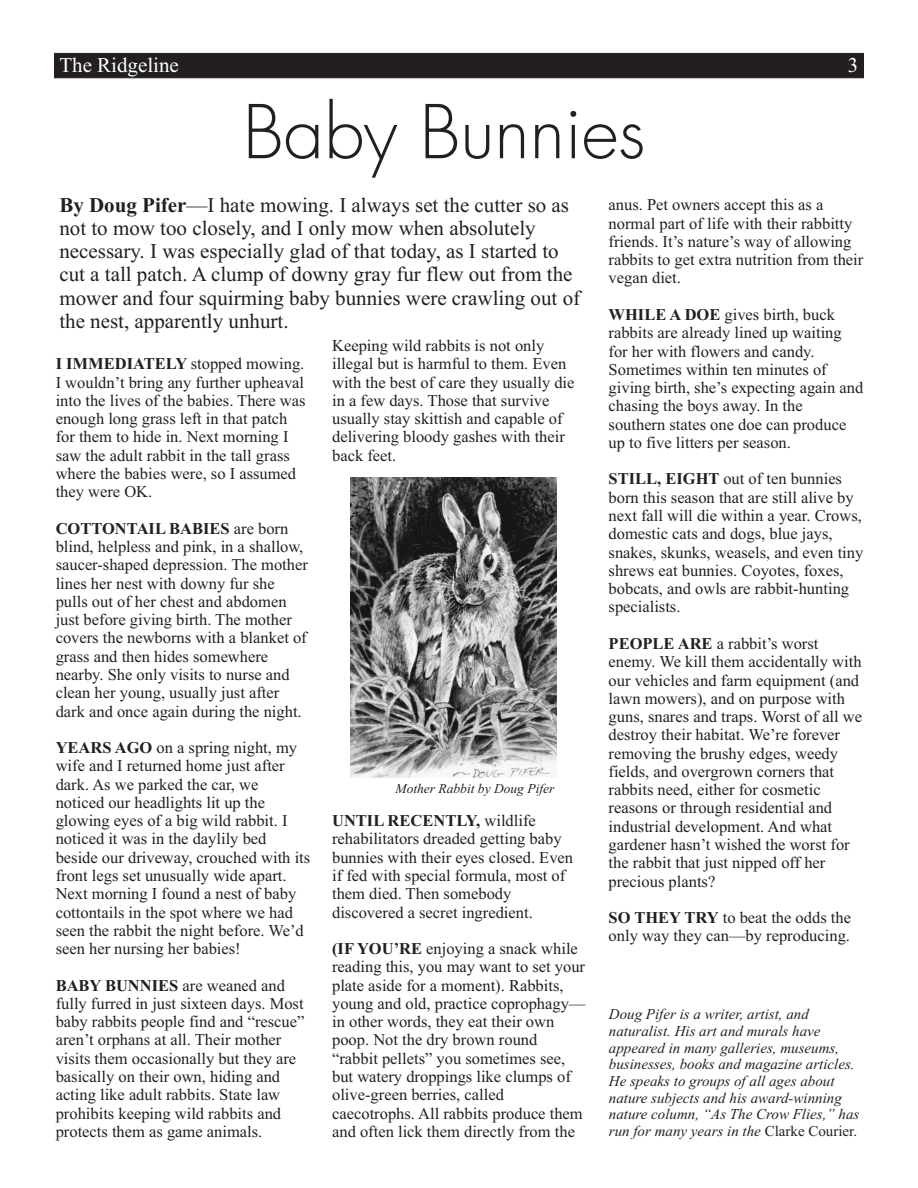
<style>
.page{position:relative;width:918px;height:1188px;background:#fff}
.page>*{position:absolute;margin:0;border:0;box-sizing:border-box;transform-origin:0 0}
.t1{font:300 72px "Futura LT Pro";color:#231f20}
.t2{font:21px/23.2px "Times New Roman";color:#231f20}
.t3{font:21px "Times New Roman";color:#fff}
.t4{font:16.5px/18.3px "Times New Roman";color:#231f20}
.t5{font:700 16.5px "Times New Roman";color:#231f20}
.t6{font:italic 15px/16.6px "Times New Roman";color:#231f20}
.t7{font:italic 13.5px "Times New Roman";color:#231f20}
.s1{font-weight:700}
.s2{font-weight:400}
.s3{font-style:normal}
</style>
<div class="page">
<svg style="left:54px;top:53px;width:810px;height:26px;background:#292627"></svg>
<img style="left:351px;top:477px;width:205px;height:300px">
<p class="t3" style="left:59px;top:58px;width:121px">The Ridgeline</p>
<p class="t3" style="left:848px;top:58px;width:12px">3</p>
<h1 class="t1" style="left:243px;top:99px;width:404px">Baby Bunnies</h1>
<p class="t2" style="left:59px;top:195px;width:522px"><span class="s1">By Doug Pifer</span>—I hate mowing. I always set the cutter so as not to mow too closely, and I only mow when absolutely necessary. I was especially glad of that today, as I started to cut a tall patch. A clump of downy gray fur flew out from the mower and four squirming baby bunnies were crawling out of the nest, apparently unhurt.</p>
<p class="t4" style="left:609px;top:197px;width:256px">anus. Pet owners accept this as a normal part of life with their rabbitty friends. It’s nature’s way of allowing rabbits to get extra nutrition from their vegan diet.</p>
<p class="t4" style="left:609px;top:307px;width:235px"><span class="s1">WHILE A DOE</span> gives birth, buck rabbits are already lined up waiting</p>
<p class="t4" style="left:332px;top:338px;width:214px">Keeping wild rabbits is not only</p>
<p class="t4" style="left:609px;top:343px;width:208px">for her with flowers and candy.</p>
<p class="t4" style="left:56px;top:356px;width:250px"><span class="s1">I IMMEDIATELY</span> stopped mowing.</p>
<p class="t4" style="left:332px;top:356px;width:236px">illegal but is harmful to them. Even</p>
<p class="t4" style="left:609px;top:362px;width:220px">Sometimes within ten minutes of</p>
<p class="t4" style="left:56px;top:375px;width:250px">I wouldn’t bring any further upheaval</p>
<p class="t4" style="left:332px;top:375px;width:244px">with the best of care they usually die</p>
<p class="t4" style="left:609px;top:380px;width:256px">giving birth, she’s expecting again and</p>
<p class="t4" style="left:56px;top:393px;width:251px">into the lives of the babies. There was</p>
<p class="t4" style="left:332px;top:393px;width:219px">in a few days. Those that survive</p>
<p class="t4" style="left:609px;top:398px;width:196px">chasing the boys away. In the</p>
<p class="t4" style="left:56px;top:411px;width:233px">enough long grass left in that patch</p>
<p class="t4" style="left:332px;top:411px;width:232px">usually stay skittish and capable of</p>
<p class="t4" style="left:609px;top:417px;width:239px">southern states one doe can produce</p>
<p class="t4" style="left:56px;top:429px;width:234px">for them to hide in. Next morning I</p>
<p class="t4" style="left:332px;top:429px;width:234px">delivering bloody gashes with their</p>
<p class="t4" style="left:609px;top:435px;width:184px">up to five litters per season.</p>
<p class="t4" style="left:56px;top:448px;width:236px">saw the adult rabbit in the tall grass</p>
<p class="t4" style="left:332px;top:448px;width:66px">back feet.</p>
<p class="t4" style="left:56px;top:466px;width:242px">where the babies were, so I assumed</p>
<p class="t4" style="left:609px;top:471px;width:235px"><span class="s1">STILL, EIGHT</span> out of ten bunnies</p>
<p class="t4" style="left:56px;top:484px;width:98px">they were OK.</p>
<p class="t4" style="left:609px;top:490px;width:255px">born this season that are still alive by next fall will die within a year. Crows,</p>
<p class="t5" style="left:56px;top:523px;width:234px">COTTONTAIL BABIES <span class="s2">are born</span></p>
<p class="t4" style="left:609px;top:526px;width:226px">domestic cats and dogs, blue jays,</p>
<p class="t4" style="left:56px;top:539px;width:249px">blind, helpless and pink, in a shallow,</p>
<p class="t4" style="left:609px;top:545px;width:256px">snakes, skunks, weasels, and even tiny</p>
<p class="t4" style="left:56px;top:557px;width:254px">saucer-shaped depression. The mother</p>
<p class="t4" style="left:609px;top:563px;width:237px">shrews eat bunnies. Coyotes, foxes,</p>
<p class="t4" style="left:56px;top:576px;width:221px">lines her nest with downy fur she</p>
<p class="t4" style="left:609px;top:581px;width:242px">bobcats, and owls are rabbit-hunting</p>
<p class="t4" style="left:56px;top:594px;width:232px">pulls out of her chest and abdomen</p>
<p class="t4" style="left:609px;top:599px;width:73px">specialists.</p>
<p class="t4" style="left:56px;top:612px;width:253px">just before giving birth. The mother covers the newborns with a blanket of</p>
<p class="t4" style="left:609px;top:636px;width:211px"><span class="s1">PEOPLE ARE</span> a rabbit’s worst</p>
<p class="t4" style="left:56px;top:649px;width:214px">grass and then hides somewhere</p>
<p class="t4" style="left:609px;top:654px;width:255px">enemy. We kill them accidentally with</p>
<p class="t4" style="left:56px;top:667px;width:236px">nearby. She only visits to nurse and</p>
<p class="t4" style="left:609px;top:672px;width:252px">our vehicles and farm equipment (and</p>
<p class="t4" style="left:56px;top:685px;width:225px">clean her young, usually just after</p>
<p class="t4" style="left:609px;top:691px;width:238px">lawn mowers), and on purpose with</p>
<p class="t4" style="left:56px;top:703px;width:248px">dark and once again during the night.</p>
<p class="t4" style="left:609px;top:709px;width:255px">guns, snares and traps. Worst of all we destroy their habitat. We’re forever</p>
<p class="t4" style="left:56px;top:740px;width:243px"><span class="s1">YEARS AGO</span> on a spring night, my</p>
<p class="t4" style="left:609px;top:746px;width:231px">removing the brushy edges, weedy</p>
<p class="t4" style="left:56px;top:758px;width:231px">wife and I returned home just after</p>
<p class="t4" style="left:609px;top:764px;width:227px">fields, and overgrown corners that</p>
<p class="t4" style="left:56px;top:777px;width:204px">dark. As we parked the car, we</p>
<p class="t4" style="left:609px;top:782px;width:214px">rabbits need, either for cosmetic</p>
<p class="t4" style="left:56px;top:795px;width:211px">noticed our headlights lit up the</p>
<p class="t4" style="left:609px;top:800px;width:225px">reasons or through residential and</p>
<p class="t4" style="left:56px;top:813px;width:233px">glowing eyes of a big wild rabbit. I</p>
<p class="t5" style="left:332px;top:815px;width:205px">UNTIL RECENTLY, <span class="s2">wildlife</span></p>
<p class="t4" style="left:609px;top:819px;width:225px">industrial development. And what</p>
<p class="t4" style="left:56px;top:831px;width:212px">noticed it was in the daylily bed</p>
<p class="t4" style="left:332px;top:831px;width:231px">rehabilitators dreaded getting baby</p>
<p class="t4" style="left:609px;top:837px;width:243px">gardener hasn’t wished the worst for</p>
<p class="t4" style="left:56px;top:850px;width:256px">beside our driveway, crouched with its</p>
<p class="t4" style="left:332px;top:850px;width:243px">bunnies with their eyes closed. Even</p>
<p class="t4" style="left:609px;top:855px;width:218px">the rabbit that just nipped off her</p>
<p class="t4" style="left:56px;top:868px;width:232px">front legs set unusually wide apart.</p>
<p class="t4" style="left:332px;top:868px;width:235px">if fed with special formula, most of</p>
<p class="t4" style="left:609px;top:873px;width:108px">precious plants?</p>
<p class="t4" style="left:56px;top:886px;width:242px">Next morning I found a nest of baby</p>
<p class="t4" style="left:332px;top:886px;width:181px">them died. Then somebody</p>
<p class="t4" style="left:56px;top:904px;width:239px">cottontails in the spot where we had</p>
<p class="t4" style="left:332px;top:904px;width:202px">discovered a secret ingredient.</p>
<p class="t4" style="left:609px;top:910px;width:244px"><span class="s1">SO THEY TRY</span> to beat the odds the</p>
<p class="t4" style="left:56px;top:923px;width:250px">seen the rabbit the night before. We’d</p>
<p class="t4" style="left:609px;top:928px;width:243px">only way they can—by reproducing.</p>
<p class="t4" style="left:56px;top:941px;width:187px">seen her nursing her babies!</p>
<p class="t4" style="left:332px;top:941px;width:254px"><span class="s1">(IF YOU’RE</span> enjoying a snack while reading this, you may want to set your</p>
<p class="t4" style="left:56px;top:978px;width:231px"><span class="s1">BABY BUNNIES</span> are weaned and</p>
<p class="t4" style="left:332px;top:978px;width:233px">plate aside for a moment). Rabbits,</p>
<p class="t4" style="left:56px;top:996px;width:249px">fully furred in just sixteen days. Most</p>
<p class="t4" style="left:332px;top:996px;width:255px">young and old, practice coprophagy—</p>
<p class="t4" style="left:56px;top:1014px;width:250px">baby rabbits people find and “rescue”</p>
<p class="t4" style="left:332px;top:1014px;width:224px">in other words, they eat their own</p>
<p class="t4" style="left:56px;top:1032px;width:227px">aren’t orphans at all. Their mother</p>
<p class="t4" style="left:332px;top:1032px;width:207px">poop. Not the dry brown round</p>
<p class="t4" style="left:56px;top:1051px;width:242px">visits them occasionally but they are</p>
<p class="t4" style="left:332px;top:1051px;width:235px">“rabbit pellets” you sometimes see,</p>
<p class="t4" style="left:56px;top:1069px;width:226px">basically on their own, hiding and</p>
<p class="t4" style="left:332px;top:1069px;width:240px">but watery droppings like clumps of</p>
<p class="t4" style="left:56px;top:1087px;width:226px">acting like adult rabbits. State law</p>
<p class="t4" style="left:332px;top:1087px;width:173px">olive-green berries, called</p>
<p class="t4" style="left:56px;top:1105px;width:227px">prohibits keeping wild rabbits and</p>
<p class="t4" style="left:332px;top:1105px;width:252px">caecotrophs. All rabbits produce them</p>
<p class="t4" style="left:56px;top:1124px;width:208px">protects them as game animals.</p>
<p class="t4" style="left:332px;top:1124px;width:244px">and often lick them directly from the</p>
<p class="t7" style="left:395px;top:783px;width:160px">Mother Rabbit by Doug Pifer</p>
<p class="t6" style="left:609px;top:1008px;width:252px">Doug Pifer is a writer, artist, and naturalist. His art and murals have appeared in many galleries, museums, businesses, books and magazine articles.<br>He speaks to groups of all ages about nature subjects and his award-winning nature column, “As The Crow Flies,” has run for many years in the <span class="s3">Clarke Courier.</span></p>
</div>
